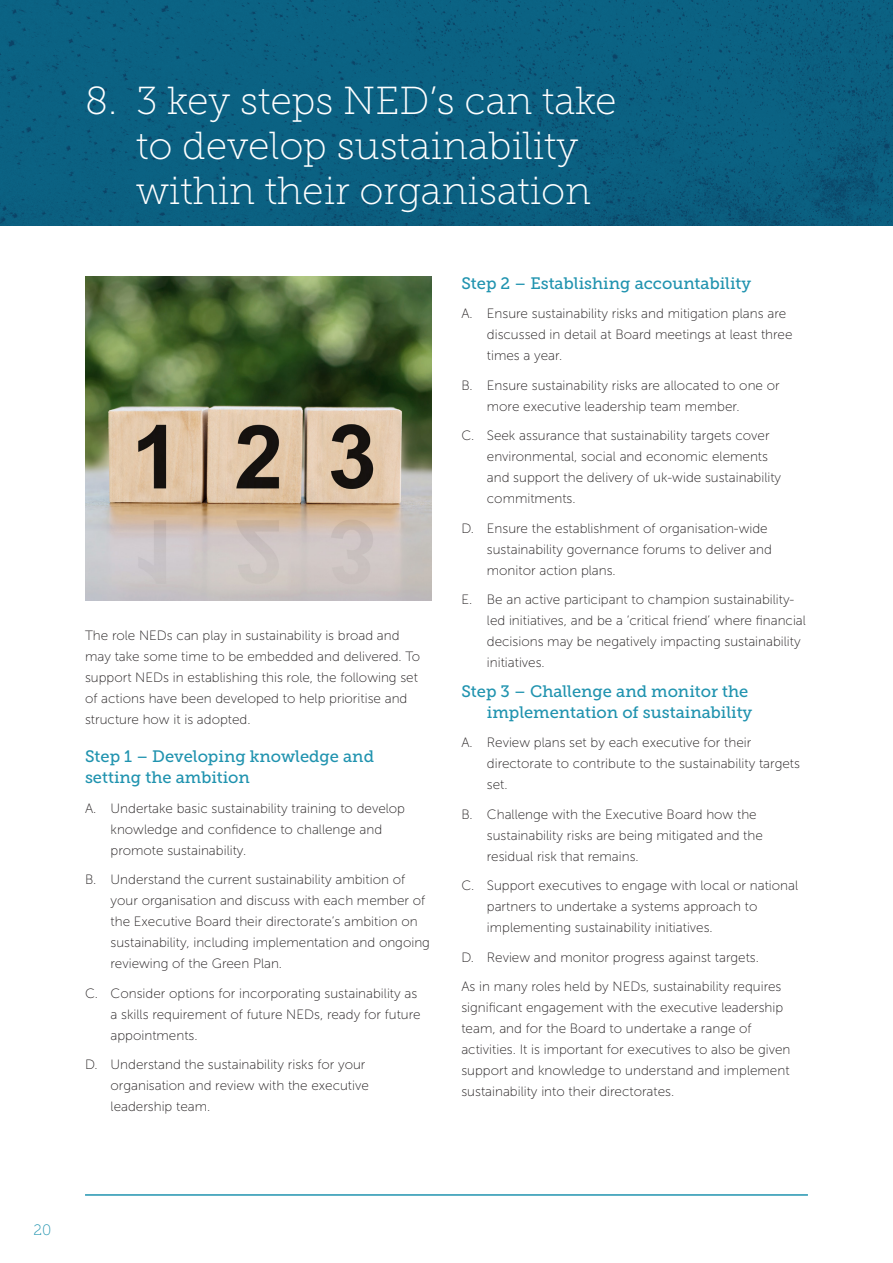
<style>
.page{position:relative;width:893px;height:1263px;background:#fff}
.page>*{position:absolute;margin:0;border:0;box-sizing:border-box;transform-origin:0 0}
.t1{font:39px/45px "Museo Slab 100";color:#fff}
.t2{font:16.5px/21px "Museo Slab 500";color:#2093af}
.t3{font:15px "Museo Slab 100";color:#2093af}
.List_Paragraph{font:13.5px/21px "Museo Sans 100";color:#231f20}
</style>
<div class="page">
<img style="left:0;top:0;width:893px;height:225px">
<img style="left:85px;top:276px;width:347px;height:324px">
<hr style="left:85px;top:1194px;width:723px;height:2px;background:#2093af">
<p class="t1" style="left:136px;top:79px;width:482px;text-indent:-51px">8. 3 key steps NED’s can take to develop sustainability within their organisation</p>
<p class="List_Paragraph" style="left:85px;top:625px;width:337px">The role NEDs can play in sustainability is broad and may take some time to be embedded and delivered. To support NEDs in establishing this role, the following set of actions have been developed to help prioritise and structure how it is adopted.</p>
<p class="t2" style="left:85px;top:746px;width:290px">Step 1 – Developing knowledge and setting the ambition</p>
<p class="List_Paragraph" style="left:111px;top:798px;width:296px;text-indent:-26px">A. Undertake basic sustainability training to develop knowledge and confidence to challenge and promote sustainability.</p>
<p class="List_Paragraph" style="left:111px;top:869px;width:321px;text-indent:-26px">B. Understand the current sustainability ambition of your organisation and discuss with each member of the Executive Board their directorate’s ambition on sustainability, including implementation and ongoing reviewing of the Green Plan.</p>
<p class="List_Paragraph" style="left:111px;top:983px;width:312px;text-indent:-26px">C. Consider options for incorporating sustainability as a skills requirement of future NEDs, ready for future appointments.</p>
<p class="List_Paragraph" style="left:111px;top:1054px;width:260px;text-indent:-26px">D. Understand the sustainability risks for your organisation and review with the executive leadership team.</p>
<p class="t2" style="left:461px;top:273px;width:291px">Step 2 – Establishing accountability</p>
<p class="List_Paragraph" style="left:487px;top:303px;width:307px;text-indent:-26px">A. Ensure sustainability risks and mitigation plans are discussed in detail at Board meetings at least three times a year.</p>
<p class="List_Paragraph" style="left:487px;top:375px;width:294px;text-indent:-26px">B. Ensure sustainability risks are allocated to one or more executive leadership team member.</p>
<p class="List_Paragraph" style="left:487px;top:425px;width:296px;text-indent:-26px">C. Seek assurance that sustainability targets cover environmental, social and economic elements and support the delivery of uk-wide sustainability commitments.</p>
<p class="List_Paragraph" style="left:487px;top:518px;width:287px;text-indent:-26px">D. Ensure the establishment of organisation-wide sustainability governance forums to deliver and monitor action plans.</p>
<p class="List_Paragraph" style="left:487px;top:589px;width:321px;text-indent:-26px">E. Be an active participant to champion sustainability&shy;led initiatives, and be a ‘critical friend’ where financial decisions may be negatively impacting sustainability initiatives.</p>
<p class="t2" style="left:461px;top:681px;width:292px;text-align:right">Step 3 – Challenge and monitor the implementation of sustainability</p>
<p class="List_Paragraph" style="left:487px;top:732px;width:315px;text-indent:-26px">A. Review plans set by each executive for their directorate to contribute to the sustainability targets set.</p>
<p class="List_Paragraph" style="left:487px;top:804px;width:278px;text-indent:-26px">B. Challenge with the Executive Board how the sustainability risks are being mitigated and the residual risk that remains.</p>
<p class="List_Paragraph" style="left:487px;top:875px;width:313px;text-indent:-26px">C. Support executives to engage with local or national partners to undertake a systems approach to implementing sustainability initiatives.</p>
<p class="List_Paragraph" style="left:461px;top:947px;width:299px">D. Review and monitor progress against targets.</p>
<p class="List_Paragraph" style="left:461px;top:976px;width:331px">As in many roles held by NEDs, sustainability requires significant engagement with the executive leadership team, and for the Board to undertake a range of activities. It is important for executives to also be given support and knowledge to understand and implement sustainability into their directorates.</p>
<p class="t3" style="left:34px;top:1221px;width:19px">20</p>
</div>
